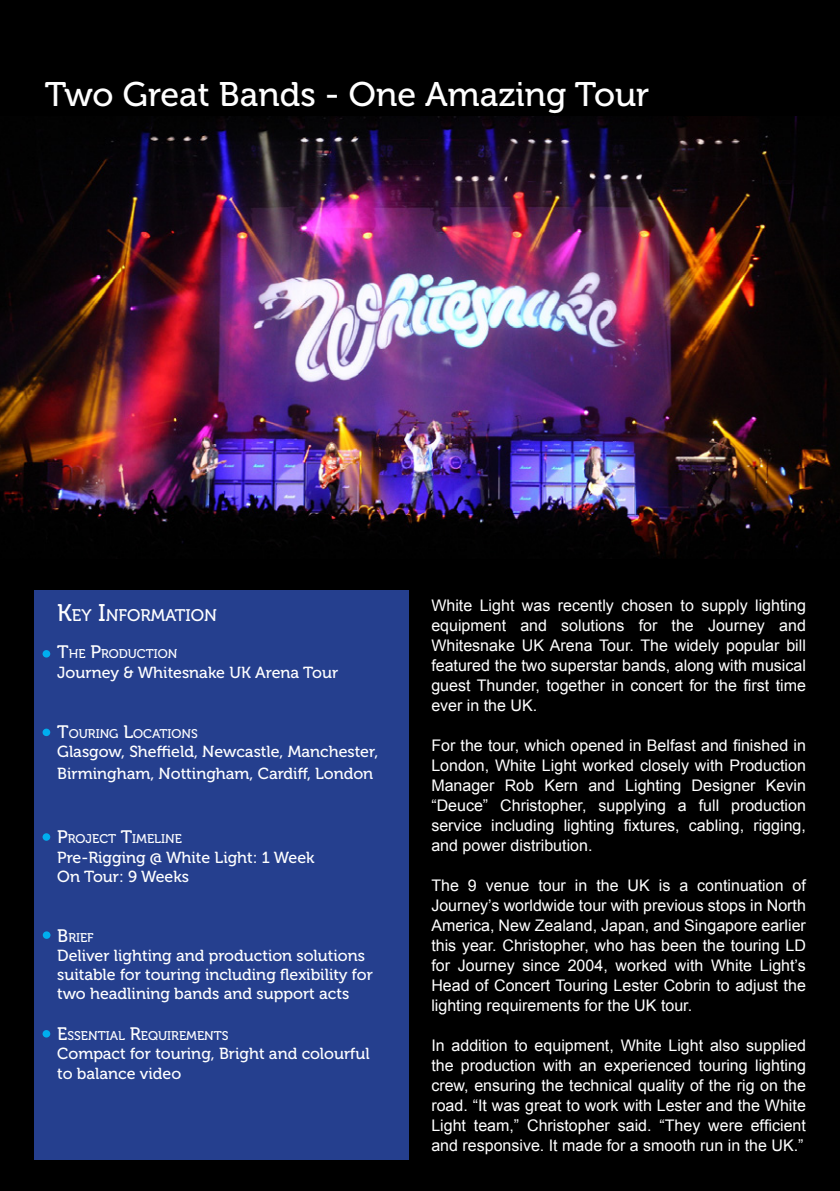
<style>
.page{position:relative;width:840px;height:1191px;background:#fff}
.page>*{position:absolute;margin:0;border:0;box-sizing:border-box;transform-origin:0 0}
.t1{font:34px "Museo 500";color:#fff}
.t2{font:16.8px "Museo 500";color:#fff}
.t3{font:16px/20px "Arial";color:#fff;text-align:justify}
.t4{font:16px/19.2px "Museo 500";color:#fff}
.t5{font:12.6px "Museo 500";color:#fff}
.s1{font-size:24px}
.s2{font-size:18px}
</style>
<div class="page">
<div style="left:0;top:0;width:839px;height:1191px;background:#000"></div>
<div style="left:34px;top:590px;width:374px;height:569px;background:#253f8e"></div>
<img style="left:0;top:116px;width:839px;height:442px">
<div style="left:43px;top:650px;width:7px;height:7px;background:#00aeef;border-radius:50%"></div>
<div style="left:43px;top:728px;width:7px;height:8px;background:#00aeef;border-radius:50%"></div>
<div style="left:43px;top:833px;width:7px;height:7px;background:#00aeef;border-radius:50%"></div>
<div style="left:43px;top:1030px;width:7px;height:7px;background:#00aeef;border-radius:50%"></div>
<div style="left:43px;top:931px;width:7px;height:8px;background:#00aeef;border-radius:50%"></div>
<p class="t1" style="left:45px;top:76px;width:605px">Two Great Bands - One Amazing Tour</p>
<p class="t2" style="left:57px;top:605px;width:161px"><span class="s1">K</span>EY <span class="s1">I</span>NFORMATION</p>
<p class="t3" style="left:431px;top:595px;width:376px">White Light was recently chosen to supply lighting equipment and solutions for the Journey and Whitesnake UK Arena Tour. The widely popular bill featured the two superstar bands, along with musical guest Thunder, together in concert for the first time ever in the UK.</p>
<p class="t3" style="left:431px;top:735px;width:376px">For the tour, which opened in Belfast and finished in London, White Light worked closely with Production Manager Rob Kern and Lighting Designer Kevin “Deuce” Christopher, supplying a full production service including lighting fixtures, cabling, rigging, and power distribution.</p>
<p class="t3" style="left:431px;top:875px;width:376px">The 9 venue tour in the UK is a continuation of Journey’s worldwide tour with previous stops in North America, New Zealand, Japan, and Singapore earlier this year. Christopher, who has been the touring LD for Journey since 2004, worked with White Light’s Head of Concert Touring Lester Cobrin to adjust the lighting requirements for the UK tour.</p>
<p class="t3" style="left:431px;top:1035px;width:376px">In addition to equipment, White Light also supplied the production with an experienced touring lighting crew, ensuring the technical quality of the rig on the road. “It was great to work with Lester and the White Light team,” Christopher said. “They were efficient and responsive. It made for a smooth run in the UK.”</p>
<p class="t5" style="left:57px;top:647px;width:122px"><span class="s2">T</span>HE <span class="s2">P</span>RODUCTION</p>
<p class="t4" style="left:57px;top:663px;width:282px">Journey &amp; Whitesnake UK Arena Tour</p>
<p class="t5" style="left:57px;top:726px;width:142px"><span class="s2">T</span>OURING <span class="s2">L</span>OCATIONS</p>
<p class="t4" style="left:57px;top:741px;width:322px;line-height:21.6px">Glasgow, Sheffield, Newcastle, Manchester,<br>Birmingham, Nottingham, Cardiff, London</p>
<p class="t5" style="left:57px;top:832px;width:126px"><span class="s2">P</span>ROJECT <span class="s2">T</span>IMELINE</p>
<p class="t4" style="left:57px;top:847px;width:259px">Pre-Rigging @ White Light: 1 Week</p>
<p class="t4" style="left:57px;top:867px;width:133px">On Tour: 9 Weeks</p>
<p class="t5" style="left:57px;top:930px;width:38px"><span class="s2">B</span>RIEF</p>
<p class="t4" style="left:57px;top:946px;width:317px">Deliver lighting and production solutions suitable for touring including flexibility for two headlining bands and support acts</p>
<p class="t5" style="left:57px;top:1029px;width:173px"><span class="s2">E</span>SSENTIAL <span class="s2">R</span>EQUIREMENTS</p>
<p class="t4" style="left:57px;top:1044px;width:314px">Compact for touring, Bright and colourful to balance video</p>
</div>
